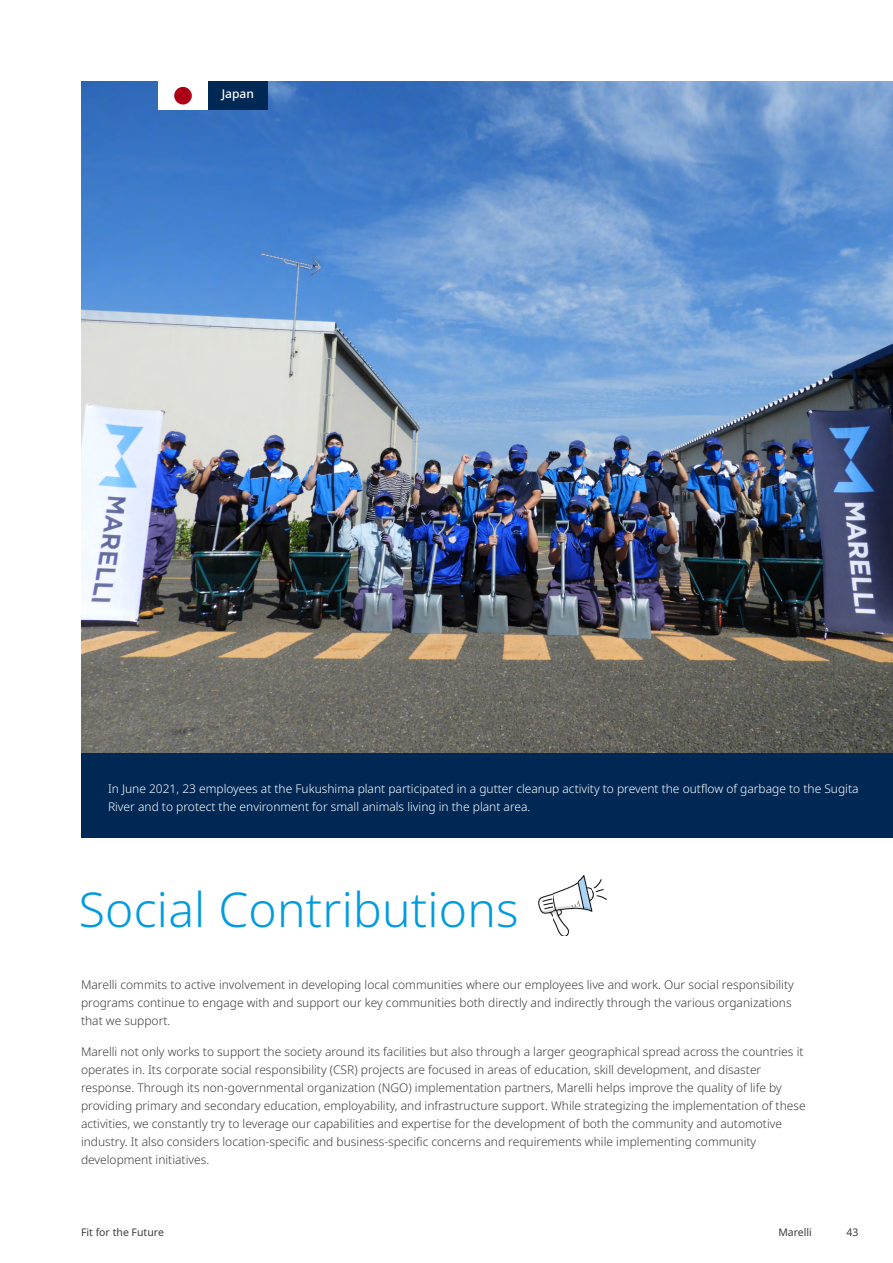
<style>
.page{position:relative;width:893px;height:1263px;background:#fff}
.page>*{position:absolute;margin:0;border:0;box-sizing:border-box;transform-origin:0 0}
.t1{font:300 48px "Noto Sans";letter-spacing:.005em;color:#009cde}
.t2{font:300 12px/18px "Noto Sans";color:#3c3c3b}
.t3{font:300 12px/18px "Noto Sans";color:#fff}
.t4{font:500 12px "Noto Sans";color:#fff}
.t5{font:10.5px "Noto Sans";color:#3c3c3b}
</style>
<div class="page">
<img style="left:552px;top:880px;width:27px;height:56px">
<img style="left:538px;top:893px;width:14px;height:23px">
<img style="left:579px;top:876px;width:14px;height:36px">
<img style="left:593px;top:879px;width:13px;height:21px">
<img style="left:81px;top:81px;width:812px;height:672px">
<div style="left:158px;top:81px;width:50px;height:29px;background:#fff"></div>
<div style="left:174px;top:87px;width:18px;height:18px;background:#ad0017;border-radius:50%"></div>
<div style="left:208px;top:81px;width:59px;height:29px;background:#002855"></div>
<div style="left:81px;top:753px;width:812px;height:85px;background:#002855"></div>
<p class="t4" style="left:222px;top:85px;width:34px">Japan</p>
<p class="t3" style="left:108px;top:780px;width:752px">In June 2021, 23 employees at the Fukushima plant participated in a gutter cleanup activity to prevent the outflow of garbage to the Sugita<br>River and to protect the environment for small animals living in the plant area.</p>
<h1 class="t1" style="left:79px;top:875px;width:441px">Social Contributions</h1>
<p class="t2" style="left:81px;top:976px;width:714px">Marelli commits to active involvement in developing local communities where our employees live and work. Our social responsibility programs continue to engage with and support our key communities both directly and indirectly through the various organizations that we support.</p>
<p class="t2" style="left:81px;top:1043px;width:726px">Marelli not only works to support the society around its facilities but also through a larger geographical spread across the countries it operates in. Its corporate social responsibility (CSR) projects are focused in areas of education, skill development, and disaster response. Through its non-governmental organization (NGO) implementation partners, Marelli helps improve the quality of life by providing primary and secondary education, employability, and infrastructure support. While strategizing the implementation of these activities, we constantly try to leverage our capabilities and expertise for the development of both the community and automotive industry. It also considers location-specific and business-specific concerns and requirements while implementing community development initiatives.</p>
<p class="t5" style="left:81px;top:1225px;width:84px">Fit for the Future</p>
<p class="t5" style="left:778px;top:1225px;width:35px">Marelli</p>
<p class="t5" style="left:846px;top:1225px;width:14px">43</p>
</div>
